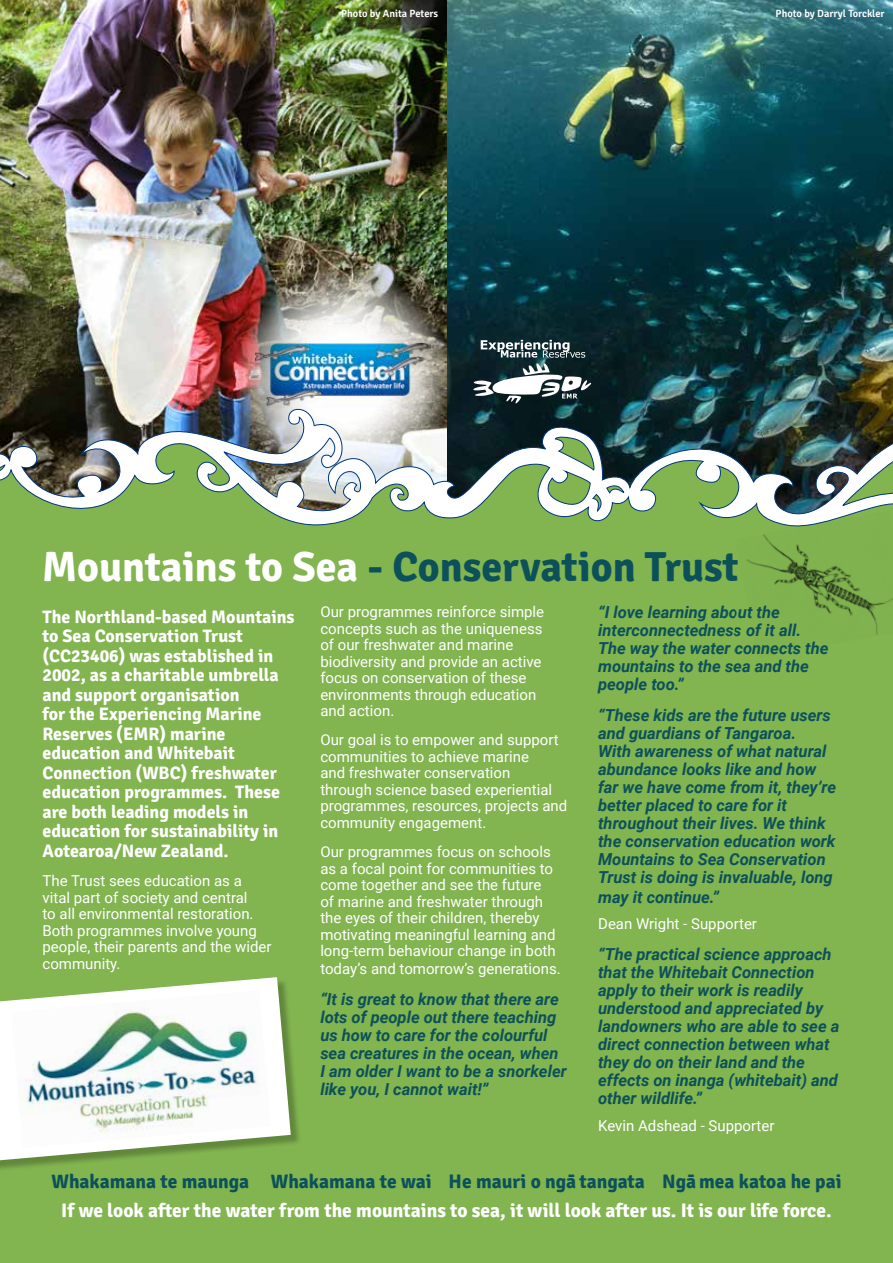
<style>
.page{position:relative;width:893px;height:1263px;background:#fff}
.page>*{position:absolute;margin:0;border:0;box-sizing:border-box;transform-origin:0 0}
.t1{font:700 42px "Signika";color:#0c515a}
.t2{font:700 19.5px "Signika";color:#fff}
.t3{font:700 19.5px "Signika";color:#0c515a}
.t4{font:700 18px/19.5px "Signika";color:#fff}
.t5{font:italic 700 16.5px/18px "Roboto";color:#0c515a}
.t6{font:15px/16.5px "Roboto";color:#fff}
.t7{font:600 10.5px "Signika";color:#fff}
.s1{color:#fff}
</style>
<div class="page">
<div style="left:0;top:55px;width:893px;height:1208px;background:#82b450"></div>
<img style="left:446px;top:0;width:447px;height:408px">
<img style="left:0;top:0;width:446px;height:408px">
<div style="left:0;top:979px;width:301px;height:194px;background:#000;opacity:.25"></div>
<svg style="left:0;top:977px;width:291px;height:183px"></svg>
<img style="left:11px;top:990px;width:260px;height:158px">
<img style="left:235px;top:270px;width:217px;height:216px;border-radius:50%">
<svg style="left:251px;top:335px;width:183px;height:73px;background:#cec5c0"></svg>
<img style="left:255px;top:343px;width:175px;height:65px">
<img style="left:0;top:408px;width:893px;height:118px">
<svg style="left:473px;top:340px;width:118px;height:63px;background:#55666a"></svg>
<img style="left:735px;top:511px;width:158px;height:124px">
<p class="t7" style="left:341px;top:8px;width:99px">Photo by Anita Peters</p>
<p class="t7" style="left:776px;top:8px;width:110px">Photo by Darryl Torckler</p>
<h1 class="t1" style="left:42px;top:541px;width:698px"><span class="s1">Mountains to Sea</span> - Conservation Trust</h1>
<p class="t4" style="left:43px;top:607px;width:254px">The Northland-based Mountains to Sea Conservation Trust (CC23406) was established in<br>2002, as a charitable umbrella and support organisation<br>for the Experiencing Marine<br>Reserves (EMR) marine education and Whitebait<br>Connection (WBC) freshwater education programmes. These are both leading models in education for sustainability in<br>Aotearoa/New Zealand.</p>
<p class="t6" style="left:43px;top:872px;width:231px">The Trust sees education as a vital part of society and central<br>to all environmental restoration.<br>Both programmes involve young people, their parents and the wider community.</p>
<p class="t6" style="left:320px;top:603px;width:225px">Our programmes reinforce simple concepts such as the uniqueness of our freshwater and marine biodiversity and provide an active focus on conservation of these environments through education and action.</p>
<p class="t6" style="left:320px;top:731px;width:248px">Our goal is to empower and support communities to achieve marine<br>and freshwater conservation<br>through science based experiential programmes, resources, projects and community engagement.</p>
<p class="t6" style="left:320px;top:843px;width:237px">Our programmes focus on schools as a focal point for communities to come together and see the future of marine and freshwater through the eyes of their children, thereby motivating meaningful learning and long-term behaviour change in both</p>
<p class="t6" style="left:320px;top:960px;width:242px">today’s and tomorrow’s generations.</p>
<p class="t5" style="left:320px;top:989px;width:248px">“It is great to know that there are lots of people out there teaching us how to care for the colourful sea creatures in the ocean, when<br>I am older I want to be a snorkeler like you, I cannot wait!”</p>
<p class="t5" style="left:598px;top:603px;width:232px">“I love learning about the interconnectedness of it all.<br>The way the water connects the mountains to the sea and the people too.”</p>
<p class="t5" style="left:598px;top:706px;width:239px">“These kids are the future users and guardians of Tangaroa.<br>With awareness of what natural abundance looks like and how far we have come from it, they’re better placed to care for it throughout their lives. We think the conservation education work<br>Mountains to Sea Conservation<br>Trust is doing is invaluable, long</p>
<p class="t5" style="left:598px;top:887px;width:122px">may it continue.”</p>
<p class="t6" style="left:598px;top:915px;width:160px">Dean Wright - Supporter</p>
<p class="t5" style="left:598px;top:945px;width:243px">“The practical science approach that the Whitebait Connection apply to their work is readily understood and appreciated by landowners who are able to see a direct connection between what they do on their land and the effects on inanga (whitebait) and other wildlife.”</p>
<p class="t6" style="left:598px;top:1116px;width:178px">Kevin Adshead - Supporter</p>
<p class="t3" style="left:51px;top:1170px;width:792px">Whakamana te maunga Whakamana te wai He mauri o nga-ᾱ tangata Nga- mea katoa he pai</p>
<p class="t2" style="left:61px;top:1198px;width:772px">If we look after the water from the mountains to sea, it will look after us. It is our life force.</p>
</div>
